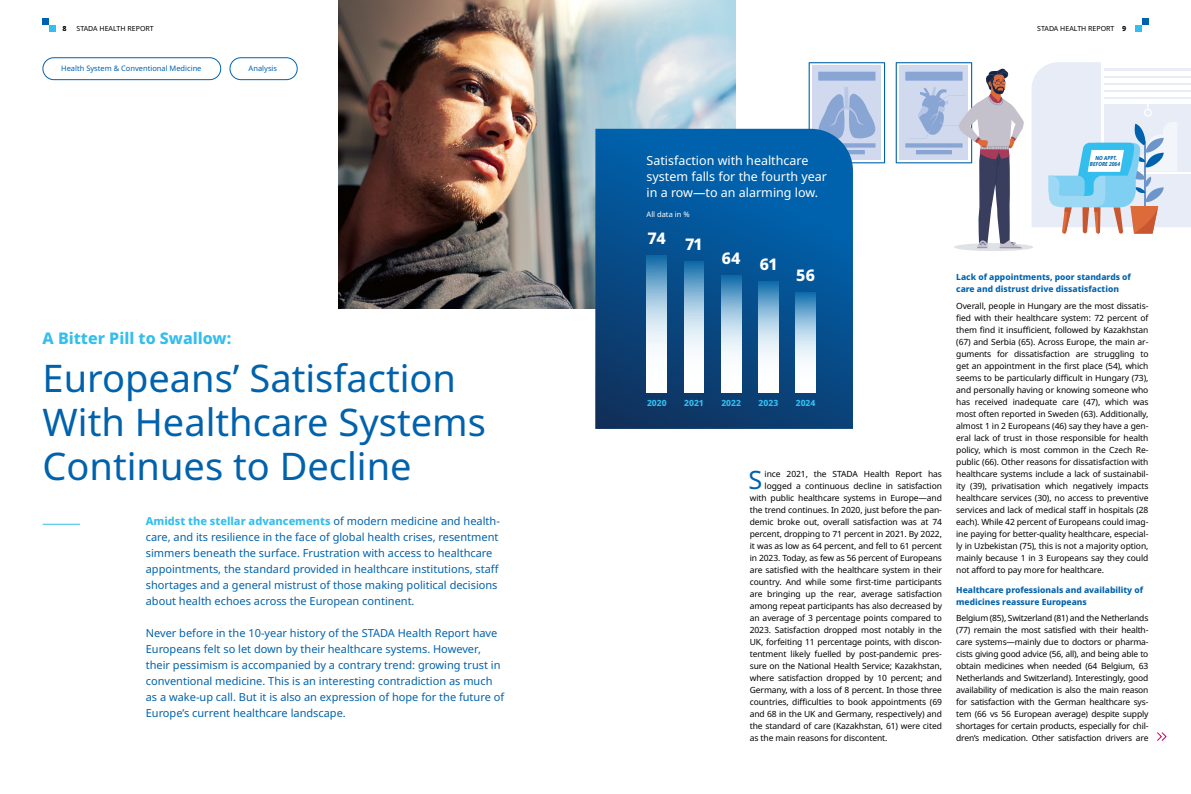
<style>
.page{position:relative;width:1191px;height:794px;background:#fff}
.page>*{position:absolute;margin:0;border:0;box-sizing:border-box;transform-origin:0 0}
.t1{font:38px/44px "Noto Sans";color:#0062ad}
.t2{font:25.3px "Noto Sans";color:#0062ad}
.t3{font:800 16px "Noto Sans";color:#33beed}
.t4{font:800 16px "Noto Sans";color:#fff}
.t5{font:12.5px/16px "Noto Sans";color:#fff}
.t6{font:11px/16px "Noto Sans";color:#0062ad}
.t7{font:8.5px/12px "Noto Sans";letter-spacing:-.01em;color:#000;text-align:justify}
.t8{font:800 8.5px/12px "Noto Sans";color:#0062ad}
.t9{font:800 8.5px "Noto Sans";color:#33beed}
.t10{font:7.5px "Noto Sans";color:#0062ad}
.t11{font:7.5px "Noto Sans";color:#fff}
.t12{font:7px "Noto Sans";color:#000}
.t13{font:800 7px "Noto Sans";color:#000}
.t14{font:italic 700 condensed 5.6px/6.8px "Noto Sans";color:#0062ad;text-align:center}
.s1{font-weight:800}
.s2{font-weight:800;color:#33beed}
</style>
<div class="page">
<svg style="left:808px;top:62px;width:77px;height:101px;background:#b8c9e5"></svg>
<div style="left:818px;top:72px;width:57px;height:9px;background:#88a5d3"></div>
<div style="left:818px;top:143px;width:57px;height:5px;background:#88a5d3"></div>
<hr style="left:829px;top:150px;width:36px;height:4px;background:#88a5d3">
<div style="left:954px;top:243px;width:79px;height:8px;background:#dee1e5;border-radius:50%"></div>
<img style="left:338px;top:0;width:397px;height:309px">
<svg style="left:595px;top:129px;width:258px;height:300px;background:#085292"></svg>
<svg style="left:684px;top:261px;width:20px;height:131px"></svg>
<svg style="left:647px;top:255px;width:20px;height:137px"></svg>
<svg style="left:721px;top:276px;width:20px;height:116px"></svg>
<svg style="left:758px;top:281px;width:20px;height:111px"></svg>
<svg style="left:795px;top:292px;width:20px;height:100px"></svg>
<hr style="left:43px;top:524px;width:37px;height:1px;background:#33beed">
<svg style="left:1157px;top:732px;width:10px;height:9px"></svg>
<div style="left:43px;top:57px;width:178px;height:23px;border:1px solid #0062ad;border-radius:11px"></div>
<div style="left:230px;top:57px;width:67px;height:23px;border:1px solid #0062ad;border-radius:11px"></div>
<svg style="left:1031px;top:62px;width:160px;height:172px"></svg>
<svg style="left:895px;top:62px;width:129px;height:187px"></svg>
<div style="left:49px;top:25px;width:7px;height:6px;background:#33beed"></div>
<div style="left:43px;top:18px;width:6px;height:7px;background:#0062ad"></div>
<div style="left:1135px;top:25px;width:7px;height:6px;background:#33beed"></div>
<div style="left:1142px;top:18px;width:6px;height:7px;background:#0062ad"></div>
<p class="t13" style="left:63px;top:24px;width:6px">8</p>
<p class="t12" style="left:77px;top:23px;width:79px">STADA HEALTH REPORT</p>
<p class="t12" style="left:1037px;top:23px;width:91px">STADA HEALTH REPORT <span class="s1">9</span></p>
<p class="t10" style="left:61px;top:63px;width:142px">Health System &amp; Conventional Medicine</p>
<p class="t10" style="left:249px;top:63px;width:30px">Analysis</p>
<h3 class="t3" style="left:43px;top:329px;width:190px">A Bitter Pill to Swallow:</h3>
<h1 class="t1" style="left:43px;top:357px;width:445px">Europeans’ Satisfaction<br>With Healthcare Systems<br>Continues to Decline</h1>
<p class="t6" style="left:146px;top:513px;width:356px"><span class="s2">Amidst the stellar advancements</span> of modern medicine and health&shy;care, and its resilience in the face of global health crises, resentment simmers beneath the surface. Frustration with access to healthcare appointments, the standard provided in healthcare institutions, staff shortages and a general mistrust of those making political decisions about health echoes across the European continent.</p>
<p class="t6" style="left:146px;top:625px;width:360px">Never before in the 10-year history of the STADA Health Report have Europeans felt so let down by their healthcare systems. However, their pessimism is accompanied by a contrary trend: growing trust in conventional medicine. This is an interesting contradiction as much as a wake-up call. But it is also an expression of hope for the future of Europe’s current healthcare landscape.</p>
<h3 class="t5" style="left:646px;top:152px;width:182px">Satisfaction with healthcare system falls for the fourth year in a row—to an alarming low.</h3>
<p class="t11" style="left:646px;top:209px;width:45px">All data in %</p>
<h3 class="t4" style="left:647px;top:229px;width:20px">74</h3>
<h3 class="t4" style="left:685px;top:235px;width:19px">71</h3>
<h3 class="t4" style="left:721px;top:249px;width:21px">64</h3>
<h3 class="t4" style="left:759px;top:255px;width:20px">61</h3>
<h3 class="t4" style="left:796px;top:266px;width:20px">56</h3>
<p class="t9" style="left:647px;top:397px;width:21px">2020</p>
<p class="t9" style="left:684px;top:397px;width:21px">2021</p>
<p class="t9" style="left:721px;top:397px;width:21px">2022</p>
<p class="t9" style="left:758px;top:397px;width:21px">2023</p>
<p class="t9" style="left:795px;top:397px;width:21px">2024</p>
<h2 class="t2" style="left:748px;top:462px;width:15px">S</h2>
<p class="t7" style="left:764px;top:468px;width:179px">ince 2021, the STADA Health Report has</p>
<p class="t7" style="left:764px;top:480px;width:179px">logged a continuous decline in satisfaction</p>
<p class="t7" style="left:749px;top:492px;width:194px">with public healthcare systems in Europe—and</p>
<p class="t7" style="left:749px;top:504px;width:194px">the trend continues. In 2020, just before the pan-</p>
<p class="t7" style="left:749px;top:516px;width:194px">demic broke out, overall satisfaction was at 74</p>
<p class="t7" style="left:749px;top:528px;width:194px">percent, dropping to 71 percent in 2021. By 2022,</p>
<p class="t7" style="left:749px;top:540px;width:194px">it was as low as 64 percent, and fell to 61 percent</p>
<p class="t7" style="left:749px;top:552px;width:194px">in 2023. Today, as few as 56 percent of Europeans</p>
<p class="t7" style="left:749px;top:564px;width:194px">are satisfied with the healthcare system in their</p>
<p class="t7" style="left:749px;top:576px;width:194px">country. And while some first-time participants</p>
<p class="t7" style="left:749px;top:588px;width:194px">are bringing up the rear, average satisfaction</p>
<p class="t7" style="left:749px;top:600px;width:194px">among repeat participants has also decreased by</p>
<p class="t7" style="left:749px;top:612px;width:194px">an average of 3 percentage points compared to</p>
<p class="t7" style="left:749px;top:624px;width:194px">2023. Satisfaction dropped most notably in the</p>
<p class="t7" style="left:749px;top:636px;width:194px">UK, forfeiting 11 percentage points, with discon-</p>
<p class="t7" style="left:749px;top:648px;width:194px">tentment likely fuelled by post-pandemic pres-</p>
<p class="t7" style="left:749px;top:660px;width:194px">sure on the National Health Service; Kazakhstan,</p>
<p class="t7" style="left:749px;top:672px;width:194px">where satisfaction dropped by 10 percent; and</p>
<p class="t7" style="left:749px;top:684px;width:194px">Germany, with a loss of 8 percent. In those three</p>
<p class="t7" style="left:749px;top:696px;width:194px">countries, difficulties to book appointments (69</p>
<p class="t7" style="left:749px;top:708px;width:194px">and 68 in the UK and Germany, respectively) and</p>
<p class="t7" style="left:749px;top:720px;width:194px">the standard of care (Kazakhstan, 61) were cited</p>
<p class="t7" style="left:749px;top:732px;width:139px">as the main reasons for discontent.</p>
<p class="t14" style="left:1089px;top:154px;width:33px">NO APPT.<br>BEFORE2064</p>
<p class="t8" style="left:956px;top:271px;width:176px">Lack of appointments, poor standards of care and distrust drive dissatisfaction</p>
<p class="t7" style="left:956px;top:300px;width:194px">Overall, people in Hungary are the most dissatis&shy;fied with their healthcare system: 72 percent of them find it insufficient, followed by Kazakhstan (67) and Serbia (65). Across Europe, the main ar&shy;guments for dissatisfaction are struggling to get an appointment in the first place (54), which seems to be particularly difficult in Hungary (73), and personally having or knowing someone who has received inadequate care (47), which was most often reported in Sweden (63). Additionally, almost 1 in 2 Europeans (46) say they have a gen&shy;eral lack of trust in those responsible for health policy, which is most common in the Czech Re&shy;public (66). Other reasons for dissatisfaction with healthcare systems include a lack of sustainabil&shy;ity (39), privatisation which negatively impacts healthcare services (30), no access to preventive services and lack of medical staff in hospitals (28 each). While 42 percent of Europeans could imag&shy;ine paying for better-quality healthcare, especial&shy;ly in Uzbekistan (75), this is not a majority option, mainly because 1 in 3 Europeans say they could not afford to pay more for healthcare.</p>
<p class="t8" style="left:956px;top:584px;width:188px">Healthcare professionals and availability of medicines reassure Europeans</p>
<p class="t7" style="left:956px;top:612px;width:194px">Belgium (85), Switzerland (81) and the Netherlands (77) remain the most satisfied with their health&shy;care systems—mainly due to doctors or pharma&shy;cists giving good advice (56, all), and being able to obtain medicines when needed (64 Belgium, 63<br>Netherlands and Switzerland). Interestingly, good availability of medication is also the main reason for satisfaction with the German healthcare sys&shy;tem (66 vs 56 European average) despite supply shortages for certain products, especially for chil&shy;dren’s medication. Other satisfaction drivers are</p>
</div>
